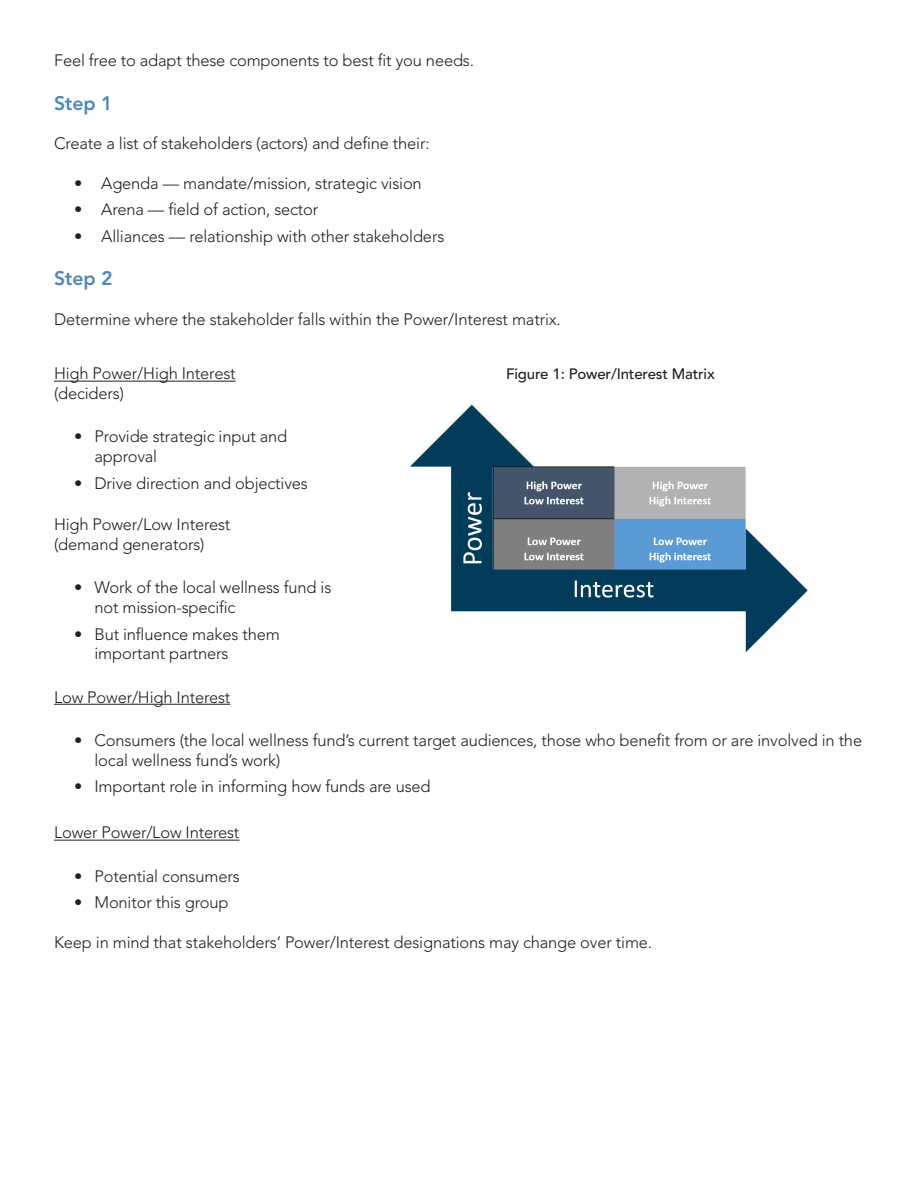
<style>
.page{position:relative;width:918px;height:1188px;background:#fff}
.page>*{position:absolute;margin:0;border:0;box-sizing:border-box;transform-origin:0 0}
.Header_2{font:800 19.5px "Avenir LT Std";letter-spacing:-.01em;color:#4c89bd}
.Body{font:300 16.5px/19.8px "Avenir LT Std";letter-spacing:-.01em;color:#231f20}
.Header_3{font:300 16.5px "Avenir LT Std";letter-spacing:-.01em;color:#231f20}
.Figure_Title{font:500 15px "Avenir LT Std";letter-spacing:-.01em;color:#231f20}
</style>
<div class="page">
<hr style="left:54px;top:381px;width:182px;height:1px;background:#231f20">
<hr style="left:54px;top:704px;width:176px;height:1px;background:#231f20">
<hr style="left:54px;top:840px;width:185px;height:1px;background:#231f20">
<img style="left:410px;top:404px;width:398px;height:248px">
<p class="Body" style="left:54px;top:51px;width:422px">Feel free to adapt these components to best fit you needs.</p>
<p class="Header_2" style="left:54px;top:91px;width:60px">Step 1</p>
<p class="Body" style="left:54px;top:134px;width:377px">Create a list of stakeholders (actors) and define their:</p>
<p class="Body" style="left:74px;top:173px;width:349px">• Agenda — mandate/mission, strategic vision</p>
<p class="Body" style="left:74px;top:200px;width:246px">• Arena — field of action, sector</p>
<p class="Body" style="left:74px;top:226px;width:372px">• Alliances — relationship with other stakeholders</p>
<p class="Header_2" style="left:54px;top:267px;width:60px">Step 2</p>
<p class="Body" style="left:54px;top:309px;width:508px">Determine where the stakeholder falls within the Power/Interest matrix.</p>
<p class="Header_3" style="left:54px;top:364px;width:183px">High Power/High Interest</p>
<p class="Body" style="left:54px;top:384px;width:72px">(deciders)</p>
<p class="Body" style="left:94px;top:427px;width:194px;text-indent:-20px">• Provide strategic input and approval</p>
<p class="Body" style="left:74px;top:473px;width:235px">• Drive direction and objectives</p>
<p class="Body" style="left:54px;top:515px;width:178px">High Power/Low Interest (demand generators)</p>
<p class="Body" style="left:94px;top:578px;width:238px;text-indent:-20px">• Work of the local wellness fund is not mission-specific</p>
<p class="Body" style="left:94px;top:624px;width:187px;text-indent:-20px">• But influence makes them important partners</p>
<p class="Header_3" style="left:54px;top:687px;width:178px">Low Power/High Interest</p>
<p class="Body" style="left:94px;top:730px;width:769px;text-indent:-20px">• Consumers (the local wellness fund’s current target audiences, those who benefit from or are involved in the local wellness fund’s work)</p>
<p class="Body" style="left:74px;top:777px;width:358px">• Important role in informing how funds are used</p>
<p class="Header_3" style="left:54px;top:823px;width:187px">Lower Power/Low Interest</p>
<p class="Body" style="left:74px;top:866px;width:167px">• Potential consumers</p>
<p class="Body" style="left:74px;top:893px;width:156px">• Monitor this group</p>
<p class="Body" style="left:54px;top:932px;width:600px">Keep in mind that stakeholders’ Power/Interest designations may change over time.</p>
<p class="Figure_Title" style="left:506px;top:365px;width:210px">Figure 1: Power/Interest Matrix</p>
</div>
